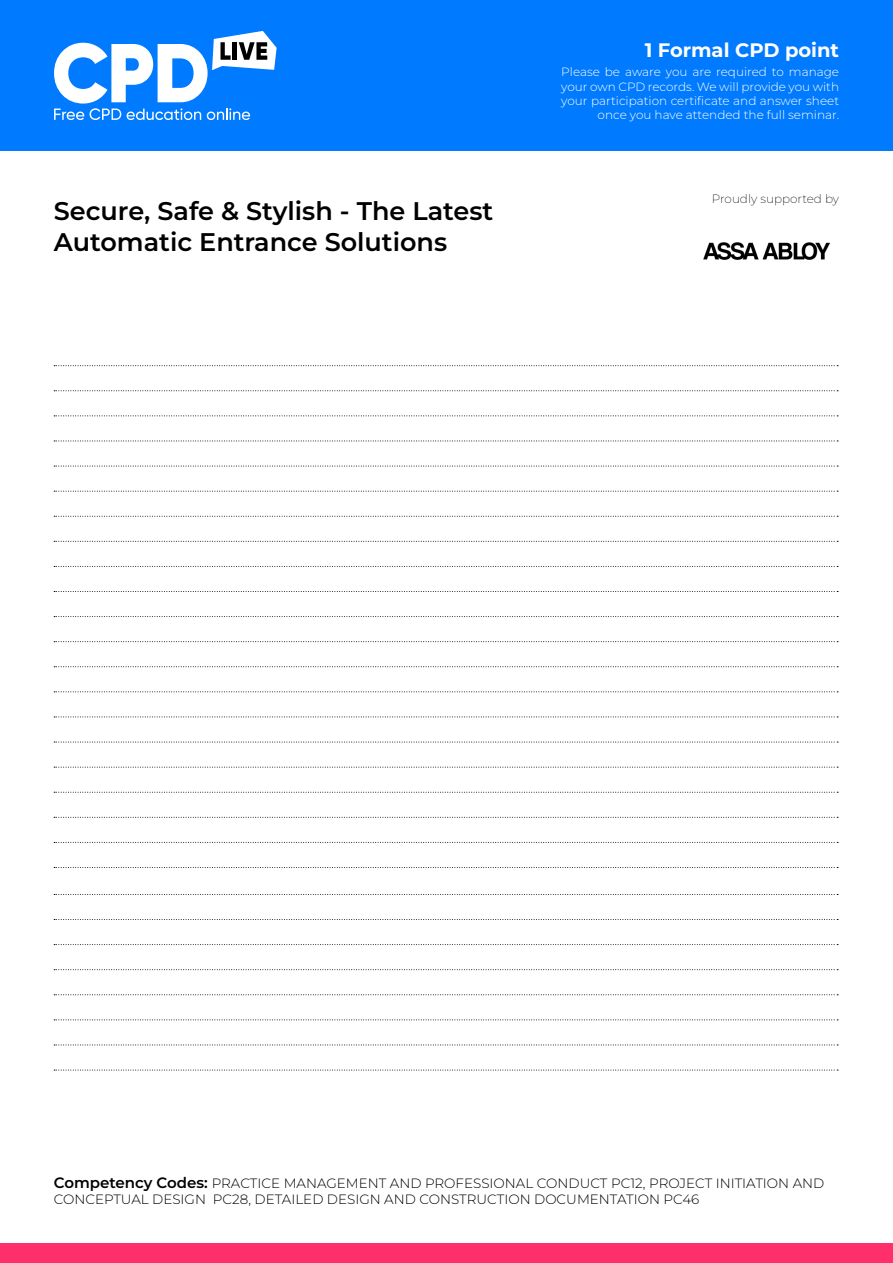
<style>
.page{position:relative;width:893px;height:1263px;background:#fff}
.page>*{position:absolute;margin:0;border:0;box-sizing:border-box;transform-origin:0 0}
.t1{font:600 25.5px/30.6px "Montserrat";color:#000}
.t2{font:700 19.5px "Montserrat";color:#fff}
.t3{font:300 13.5px/16.2px "Montserrat";color:#000}
.t4{font:300 12px/14.4px "Montserrat";color:#fff;text-align:right}
.t5{font:200 12px "Montserrat";color:#000}
.s1{font-weight:600;font-size:15px}
</style>
<div class="page">
<img style="left:703px;top:242px;width:127px;height:18px">
<div style="left:0;top:1243px;width:893px;height:20px;background:#ff2f6b"></div>
<svg style="left:54px;top:365px;width:784px;height:1px"></svg>
<svg style="left:54px;top:390px;width:784px;height:1px"></svg>
<svg style="left:54px;top:415px;width:784px;height:1px"></svg>
<svg style="left:54px;top:441px;width:784px;height:1px"></svg>
<svg style="left:54px;top:466px;width:784px;height:1px"></svg>
<svg style="left:54px;top:491px;width:784px;height:1px"></svg>
<svg style="left:54px;top:516px;width:784px;height:1px"></svg>
<svg style="left:54px;top:541px;width:784px;height:1px"></svg>
<svg style="left:54px;top:566px;width:784px;height:1px"></svg>
<svg style="left:54px;top:591px;width:784px;height:1px"></svg>
<svg style="left:54px;top:616px;width:784px;height:1px"></svg>
<svg style="left:54px;top:641px;width:784px;height:1px"></svg>
<svg style="left:54px;top:691px;width:784px;height:1px"></svg>
<svg style="left:54px;top:716px;width:784px;height:1px"></svg>
<svg style="left:54px;top:767px;width:784px;height:1px"></svg>
<svg style="left:54px;top:792px;width:784px;height:1px"></svg>
<svg style="left:54px;top:817px;width:784px;height:1px"></svg>
<svg style="left:54px;top:842px;width:784px;height:1px"></svg>
<svg style="left:54px;top:867px;width:784px;height:1px"></svg>
<svg style="left:54px;top:894px;width:784px;height:1px"></svg>
<svg style="left:54px;top:919px;width:784px;height:1px"></svg>
<svg style="left:54px;top:944px;width:784px;height:1px"></svg>
<svg style="left:54px;top:969px;width:784px;height:1px"></svg>
<svg style="left:54px;top:994px;width:784px;height:1px"></svg>
<svg style="left:54px;top:1019px;width:784px;height:1px"></svg>
<svg style="left:54px;top:1044px;width:784px;height:1px"></svg>
<svg style="left:54px;top:1070px;width:784px;height:1px"></svg>
<svg style="left:54px;top:742px;width:784px;height:1px"></svg>
<svg style="left:54px;top:666px;width:784px;height:1px"></svg>
<div style="left:0;top:0;width:893px;height:151px;background:#007aff"></div>
<svg style="left:54px;top:31px;width:223px;height:89px"></svg>
<p class="t2" style="left:645px;top:36px;width:196px">1 Formal CPD point</p>
<p class="t1" style="left:54px;top:195px;width:441px">Secure, Safe &amp; Stylish - The Latest<br>Automatic Entrance Solutions</p>
<p class="t4" style="left:561px;top:64px;width:279px">Please be aware you are required to manage your own CPD records. We will provide you with your participation certificate and answer sheet once you have attended the full seminar.</p>
<p class="t5" style="left:712px;top:191px;width:129px">Proudly supported by</p>
<p class="t3" style="left:54px;top:1175px;width:772px"><span class="s1">Competency Codes:</span> PRACTICE MANAGEMENT AND PROFESSIONAL CONDUCT PC12, PROJECT INITIATION AND<br>CONCEPTUAL DESIGN PC28, DETAILED DESIGN AND CONSTRUCTION DOCUMENTATION PC46</p>
</div>
